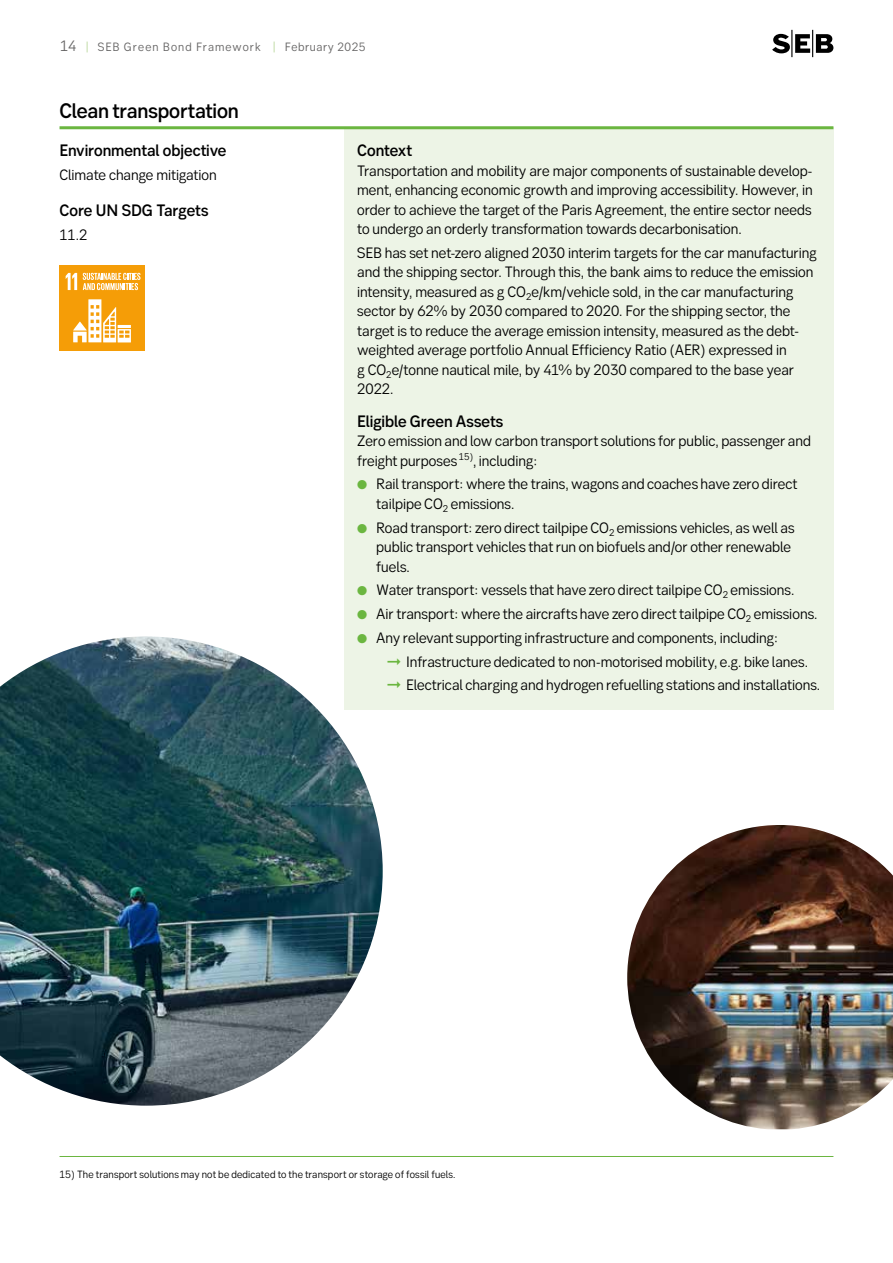
<style>
.page{position:relative;width:893px;height:1263px;background:#fff}
.page>*{position:absolute;margin:0;border:0;box-sizing:border-box;transform-origin:0 0}
.t1{font:500 21px "SEB Sans Serif";letter-spacing:-.005em;color:#000}
.t2{font:500 16.5px "SEB Sans Serif";letter-spacing:-.005em;color:#000}
.t3{font:15px/19.5px "SEB Sans Serif";color:#000}
.t4{font:12px "SEB Sans Serif";letter-spacing:.075em;color:#646363}
.t5{font:10.5px "SEB Sans Serif";letter-spacing:.015em;color:#000}
.s1{font-size:15px}
.s2{color:#b0d38f}
.s3{color:#6bb640}
</style>
<div class="page">
<svg style="left:772px;top:30px;width:61px;height:27px"></svg>
<div style="left:344px;top:128px;width:489px;height:582px;background:#edf4e6"></div>
<hr style="left:60px;top:126px;width:773px;height:3px;background:#6bb640">
<div style="left:60px;top:266px;width:85px;height:85px;background:#f59d07"></div>
<svg style="left:66px;top:273px;width:11px;height:17px"></svg>
<svg style="left:83px;top:273px;width:58px;height:17px"></svg>
<svg style="left:73px;top:299px;width:58px;height:43px"></svg>
<hr style="left:60px;top:1156px;width:773px;height:1px;background:#6bb640">
<img style="left:627px;top:825px;width:266px;height:304px">
<img style="left:0;top:636px;width:383px;height:470px">
<p class="t4" style="left:60px;top:40px;width:307px"><span class="s1">14</span> <span class="s2">|</span> SEB Green Bond Framework <span class="s2">|</span> February 2025</p>
<h1 class="t1" style="left:60px;top:98px;width:181px">Clean transportation</h1>
<p class="t2" style="left:60px;top:140px;width:168px">Environmental objective</p>
<p class="t3" style="left:60px;top:165px;width:159px">Climate change mitigation</p>
<p class="t2" style="left:60px;top:201px;width:150px">Core UN SDG Targets</p>
<p class="t3" style="left:60px;top:225px;width:29px">11.2</p>
<p class="t2" style="left:357px;top:140px;width:56px">Context</p>
<p class="t3" style="left:357px;top:160px;width:457px;text-align:justify">Transportation and mobility are major components of sustainable develop&shy;ment, enhancing economic growth and improving accessibility. However, in order to achieve the target of the Paris Agreement, the entire sector needs to undergo an orderly transformation towards decarbonisation.</p>
<p class="t3" style="left:357px;top:243px;width:461px">SEB has set net-zero aligned 2030 interim targets for the car manufacturing and the shipping sector. Through this, the bank aims to reduce the emission intensity, measured as g CO<sub>2</sub>e/km/vehicle sold, in the car manufacturing sector by 62% by 2030 compared to 2020. For the shipping sector, the target is to reduce the average emission intensity, measured as the debt&shy;weighted average portfolio Annual Efficiency Ratio (AER) expressed in<br>g CO<sub>2</sub>e/tonne nautical mile, by 41% by 2030 compared to the base year 2022.</p>
<p class="t2" style="left:357px;top:411px;width:147px">Eligible Green Assets</p>
<p class="t3" style="left:357px;top:431px;width:455px">Zero emission and low carbon transport solutions for public, passenger and freight purposes <sup>15)</sup>, including:</p>
<p class="t3" style="left:376px;top:474px;width:423px;text-indent:-19px"><span class="s3">●</span> Rail transport: where the trains, wagons and coaches have zero direct tailpipe CO<sub>2</sub> emissions.</p>
<p class="t3" style="left:376px;top:517px;width:420px;text-indent:-19px"><span class="s3">●</span> Road transport: zero direct tailpipe CO<sub>2</sub> emissions vehicles, as well as public transport vehicles that run on biofuels and/or other renewable fuels.</p>
<p class="t3" style="left:357px;top:580px;width:439px"><span class="s3">●</span> Water transport: vessels that have zero direct tailpipe CO<sub>2</sub> emissions.</p>
<p class="t3" style="left:357px;top:604px;width:462px"><span class="s3">●</span> Air transport: where the aircrafts have zero direct tailpipe CO<sub>2</sub> emissions.</p>
<p class="t3" style="left:387px;top:626px;width:435px;line-height:23.7px;text-indent:-30px"><span class="s3">●</span> Any relevant supporting infrastructure and components, including:<br><span class="s3">➞</span> Infrastructure dedicated to non-motorised mobility, e.g. bike lanes. <span class="s3">➞</span> Electrical charging and hydrogen refuelling stations and installations.</p>
<p class="t5" style="left:60px;top:1168px;width:398px">15) The transport solutions may not be dedicated to the transport or storage of fossil fuels.</p>
</div>
